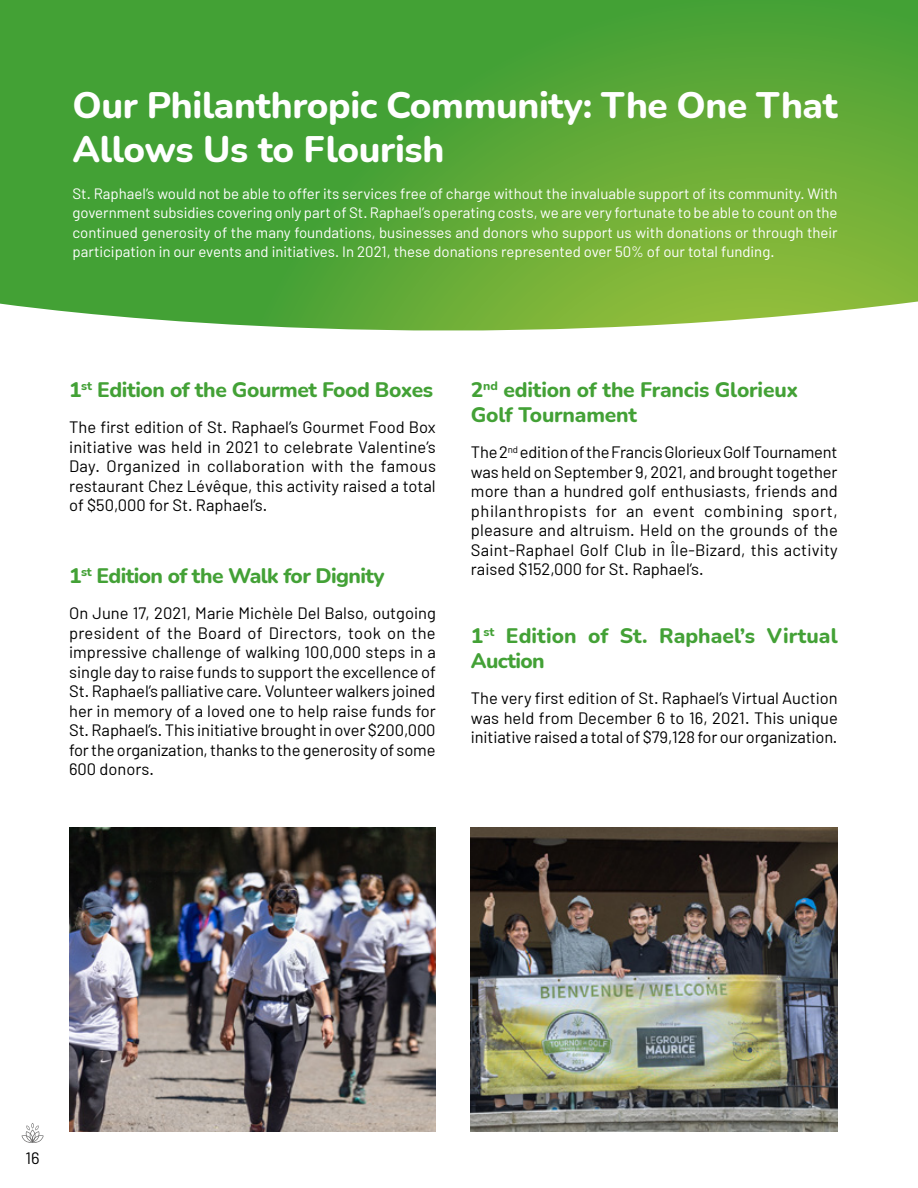
<style>
.page{position:relative;width:918px;height:1188px;background:#fff}
.page>*{position:absolute;margin:0;border:0;box-sizing:border-box;transform-origin:0 0}
.t1{font:800 36.9px/44.2px "Nunito";letter-spacing:-.01em;color:#fff}
.t2{font:800 21px/25.2px "Nunito";letter-spacing:-.015em;color:#43a136}
.t3{font:16.5px/19.5px "Barlow";color:#000;text-align:justify}
.t4{font:15px/19.5px "Barlow";color:#fff;text-align:justify}
</style>
<div class="page">
<svg style="left:22px;top:1123px;width:22px;height:20px"></svg>
<svg style="left:0;top:0;width:918px;height:331px;background:#5ba93c"></svg>
<img style="left:69px;top:828px;width:367px;height:303px">
<img style="left:471px;top:828px;width:367px;height:303px">
<h1 class="t1" style="left:73px;top:81px;width:767px">Our Philanthropic Community: The One That<br>Allows Us to Flourish</h1>
<p class="t4" style="left:73px;top:183px;width:767px">St. Raphael’s would not be able to offer its services free of charge without the invaluable support of its community. With government subsidies covering only part of St. Raphael’s operating costs, we are very fortunate to be able to count on the continued generosity of the many foundations, businesses and donors who support us with donations or through their participation in our events and initiatives. In 2021, these donations represented over 50% of our total funding.</p>
<p class="t2" style="left:69px;top:376px;width:366px">1<sup>st</sup> Edition of the Gourmet Food Boxes</p>
<p class="t3" style="left:69px;top:417px;width:368px">The first edition of St. Raphael’s Gourmet Food Box initiative was held in 2021 to celebrate Valentine’s Day. Organized in collaboration with the famous restaurant Chez Lévêque, this activity raised a total of $50,000 for St. Raphael’s.</p>
<p class="t2" style="left:69px;top:562px;width:317px">1<sup>st</sup> Edition of the Walk for Dignity</p>
<p class="t3" style="left:69px;top:603px;width:368px">On June 17, 2021, Marie Michèle Del Balso, outgoing president of the Board of Directors, took on the impressive challenge of walking 100,000 steps in a single day to raise funds to support the excellence of St. Raphael’s palliative care. Volunteer walkers joined her in memory of a loved one to help raise funds for St. Raphael’s. This initiative brought in over $200,000 for the organization, thanks to the generosity of some 600 donors.</p>
<p class="t2" style="left:471px;top:376px;width:329px">2<sup>nd</sup> edition of the Francis Glorieux<br>Golf Tournament</p>
<p class="t3" style="left:471px;top:442px;width:368px">The 2<sup>nd</sup> edition of the Francis Glorieux Golf Tournament was held on September 9, 2021, and brought together more than a hundred golf enthusiasts, friends and philanthropists for an event combining sport, pleasure and altruism. Held on the grounds of the Saint-Raphael Golf Club in Île-Bizard, this activity raised $152,000 for St. Raphael’s.</p>
<p class="t2" style="left:471px;top:622px;width:368px">1<sup>st</sup> Edition of St. Raphael’s Virtual<br>Auction</p>
<p class="t3" style="left:471px;top:688px;width:368px">The very first edition of St. Raphael’s Virtual Auction was held from December 6 to 16, 2021. This unique initiative raised a total of $79,128 for our organization.</p>
<p class="t3" style="left:26px;top:1147px;width:16px">16</p>
</div>
